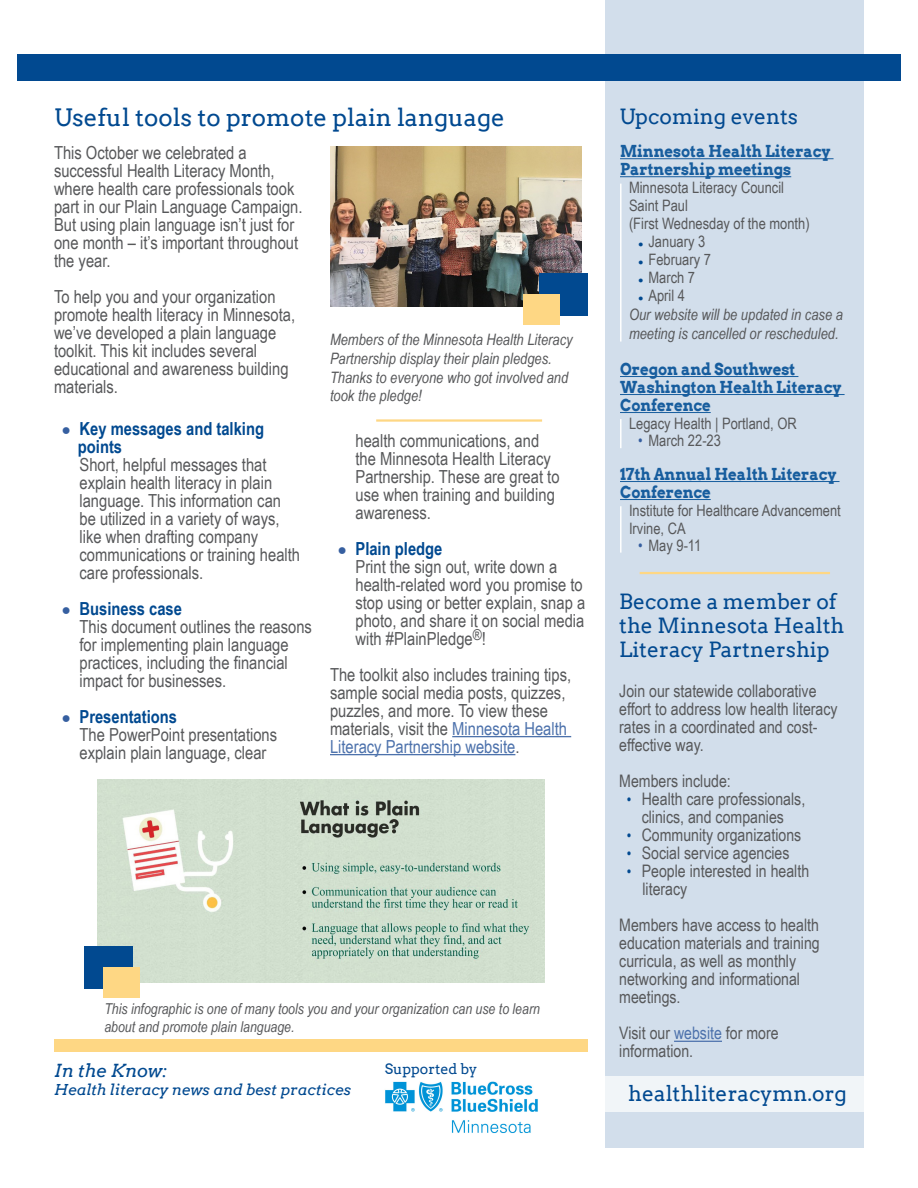
<style>
.page{position:relative;width:918px;height:1188px;background:#fff}
.page>*{position:absolute;margin:0;border:0;box-sizing:border-box;transform-origin:0 0}
.t1{font:24px "Arvo";color:#014990}
.t2{font:21px/24px "Arvo";color:#014990}
.t3{font:18px/18px "Arial Narrow";color:#57585a}
.t4{font:700 18px/18px "Arial Narrow";color:#014990}
.t5{font:italic 18px "Arvo";color:#014990}
.t6{font:17.25px/18px "Arial Narrow";color:#57585a}
.t7{font:700 16.5px/18px "Arvo";color:#175d9e;scale:.91 1}
.t8{font:italic 15.75px/18.9px "Arial Narrow";color:#57585a}
.t9{font:15.75px/18px "Arial Narrow";color:#57585a}
.t10{font:italic 15px/18px "Arial Narrow";color:#57585a}
.t11{font:italic 15px "Arvo";color:#014990}
.t12{font:14.25px "Arvo";color:#014990}
.s1{font-weight:400;font-size:15.75px;color:#365fa0}
.s2{color:#4d72ac}
.s3{font-size:9px;color:#014990}
.s4{color:#365fa0}
.s5{font-size:15.75px;color:#014990}
</style>
<div class="page">
<div style="left:606px;top:0;width:258px;height:1148px;background:#d2deeb"></div>
<hr style="left:620px;top:158px;width:214px;height:1px;background:#175d9e">
<hr style="left:620px;top:176px;width:171px;height:1px;background:#175d9e">
<hr style="left:620px;top:376px;width:178px;height:1px;background:#175d9e">
<hr style="left:620px;top:394px;width:225px;height:1px;background:#175d9e">
<hr style="left:620px;top:412px;width:91px;height:1px;background:#175d9e">
<hr style="left:620px;top:481px;width:220px;height:1px;background:#175d9e">
<hr style="left:620px;top:499px;width:91px;height:1px;background:#175d9e">
<div style="left:17px;top:54px;width:884px;height:27px;background:#014990"></div>
<hr style="left:674px;top:1041px;width:48px;height:1px;background:#4d72ac">
<img style="left:97px;top:780px;width:448px;height:203px">
<hr style="left:452px;top:736px;width:119px;height:1px;background:#4d72ac">
<hr style="left:330px;top:754px;width:185px;height:1px;background:#4d72ac">
<img style="left:330px;top:146px;width:251px;height:161px">
<div style="left:540px;top:274px;width:48px;height:42px;background:#014990"></div>
<div style="left:523px;top:294px;width:37px;height:30px;background:#fed784"></div>
<hr style="left:620px;top:184px;width:2px;height:158px;background:#fff">
<div style="left:596px;top:1077px;width:278px;height:35px;background:#f1f5f8"></div>
<hr style="left:620px;top:419px;width:2px;height:29px;background:#fff">
<hr style="left:620px;top:506px;width:2px;height:47px;background:#fff">
<div style="left:54px;top:1040px;width:534px;height:12px;background:#fed784"></div>
<img style="left:385px;top:1081px;width:153px;height:52px">
<hr style="left:640px;top:572px;width:190px;height:2px;background:#fed784">
<hr style="left:376px;top:419px;width:166px;height:3px;background:#fed784">
<div style="left:84px;top:946px;width:48px;height:43px;background:#014990"></div>
<div style="left:103px;top:967px;width:37px;height:31px;background:#fed784"></div>
<p class="t1" style="left:54px;top:103px;width:452px">Useful tools to promote plain language</p>
<p class="t3" style="left:54px;top:143px;width:250px">This October we celebrated a successful Health Literacy Month, where health care professionals took part in our Plain Language Campaign.<br>But using plain language isn’t just for one month – it’s important throughout the year.</p>
<p class="t3" style="left:54px;top:287px;width:243px">To help you and your organization promote health literacy in Minnesota, we’ve developed a plain language toolkit. This kit includes several educational and awareness building materials.</p>
<p class="t4" style="left:78px;top:419px;width:188px;text-indent:-16px"><span class="s1">●</span> Key messages and talking points</p>
<p class="t3" style="left:80px;top:455px;width:222px">Short, helpful messages that explain health literacy in plain language. This information can be utilized in a variety of ways, like when drafting company communications or training health care professionals.</p>
<p class="t4" style="left:62px;top:599px;width:122px"><span class="s1">●</span> Business case</p>
<p class="t3" style="left:80px;top:617px;width:234px">This document outlines the reasons for implementing plain language practices, including the financial impact for businesses.</p>
<p class="t4" style="left:62px;top:707px;width:117px"><span class="s1">●</span> Presentations</p>
<p class="t3" style="left:80px;top:725px;width:199px">The PowerPoint presentations explain plain language, clear</p>
<p class="t8" style="left:330px;top:329px;width:244px">Members of the Minnesota Health Literacy Partnership display their plain pledges.<br>Thanks to everyone who got involved and took the pledge!</p>
<p class="t3" style="left:356px;top:431px;width:206px">health communications, and the Minnesota Health Literacy<br>Partnership. These are great to use when training and building awareness.</p>
<p class="t4" style="left:338px;top:539px;width:106px"><span class="s1">●</span> Plain pledge</p>
<p class="t3" style="left:356px;top:557px;width:231px">Print the sign out, write down a health-related word you promise to stop using or better explain, snap a photo, and share it on social media with #PlainPledge<sup>®</sup>!</p>
<p class="t3" style="left:330px;top:665px;width:243px">The toolkit also includes training tips, sample social media posts, quizzes, puzzles, and more. To view these materials, visit the <span class="s2">Minnesota Health Literacy Partnership website</span>.</p>
<p class="t10" style="left:104px;top:999px;width:437px">This infographic is one of many tools you and your organization can use to learn about and promote plain language.</p>
<p class="t5" style="left:54px;top:1059px;width:115px">In the Know:</p>
<p class="t12" style="left:385px;top:1060px;width:94px">Supported by</p>
<p class="t11" style="left:54px;top:1080px;width:299px">Health literacy news and best practices</p>
<p class="t2" style="left:619px;top:104px;width:180px">Upcoming events</p>
<p class="t7" style="left:620px;top:142px;width:233px">Minnesota Health Literacy<br>Partnership meetings</p>
<p class="t9" style="left:629px;top:178px;width:157px">Minnesota Literacy Council</p>
<p class="t9" style="left:629px;top:196px;width:60px">Saint Paul</p>
<p class="t9" style="left:629px;top:214px;width:182px">(First Wednesday of the month)</p>
<p class="t9" style="left:638px;top:232px;width:69px"><span class="s3">●</span> January 3</p>
<p class="t9" style="left:638px;top:250px;width:74px"><span class="s3">●</span> February 7</p>
<p class="t9" style="left:638px;top:268px;width:59px"><span class="s3">●</span> March 7</p>
<p class="t9" style="left:638px;top:286px;width:49px"><span class="s3">●</span> April 4</p>
<p class="t8" style="left:629px;top:305px;width:215px">Our website will be updated in case a meeting is cancelled or rescheduled.</p>
<p class="t7" style="left:620px;top:360px;width:245px">Oregon and Southwest<br>Washington Health Literacy<br>Conference</p>
<p class="t9" style="left:629px;top:414px;width:169px">Legacy Health | Portland, OR</p>
<p class="t9" style="left:638px;top:431px;width:84px"><span class="s4">•</span> March 22-23</p>
<p class="t7" style="left:620px;top:465px;width:239px">17th Annual Health Literacy<br>Conference</p>
<p class="t9" style="left:629px;top:501px;width:213px">Institute for Healthcare Advancement<br>Irvine, CA</p>
<p class="t9" style="left:638px;top:536px;width:65px"><span class="s4">•</span> May 9-11</p>
<p class="t2" style="left:619px;top:590px;width:227px">Become a member of the Minnesota Health<br>Literacy Partnership</p>
<p class="t6" style="left:619px;top:682px;width:220px">Join our statewide collaborative effort to address low health literacy rates in a coordinated and cost&shy;effective way.</p>
<p class="t6" style="left:619px;top:772px;width:113px">Members include:</p>
<p class="t6" style="left:627px;top:790px;width:180px"><span class="s5">•</span> Health care professionals,</p>
<p class="t6" style="left:642px;top:808px;width:144px">clinics, and companies</p>
<p class="t6" style="left:627px;top:826px;width:176px"><span class="s5">•</span> Community organizations</p>
<p class="t6" style="left:627px;top:844px;width:164px"><span class="s5">•</span> Social service agencies</p>
<p class="t6" style="left:642px;top:862px;width:168px;text-indent:-16px"><span class="s5">•</span> People interested in health literacy</p>
<p class="t6" style="left:619px;top:916px;width:202px">Members have access to health education materials and training curricula, as well as monthly networking and informational meetings.</p>
<p class="t6" style="left:619px;top:1024px;width:161px">Visit our <span class="s2">website</span> for more information.</p>
<p class="t2" style="left:628px;top:1082px;width:220px">healthliteracymn.org</p>
</div>
